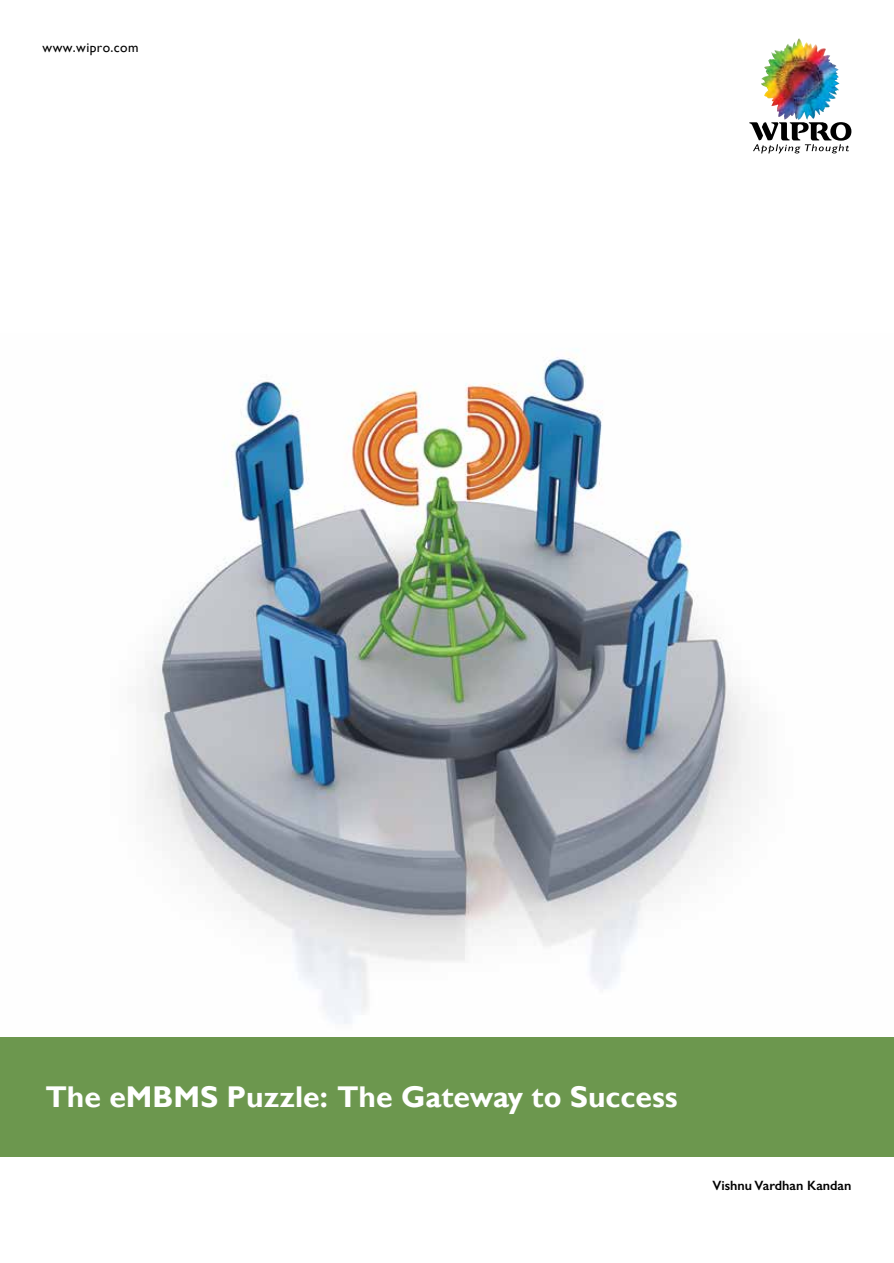
<style>
.page{position:relative;width:894px;height:1263px;background:#fff}
.page>*{position:absolute;margin:0;border:0;box-sizing:border-box;transform-origin:0 0}
.t1{font:700 30px "Gill Sans";color:#fff}
.t2{font:600 13.5px "Gill Sans";color:#000}
.t3{font:13.5px "Gill Sans";letter-spacing:.03em;color:#000}
</style>
<div class="page">
<img style="left:145px;top:349px;width:606px;height:675px">
<div style="left:0;top:1037px;width:893px;height:119px;background:#6c974e"></div>
<svg style="left:749px;top:122px;width:102px;height:31px"></svg>
<img style="left:774px;top:40px;width:24px;height:12px">
<p class="t3" style="left:43px;top:39px;width:97px">www.wipro.com</p>
<p class="t1" style="left:45px;top:1079px;width:633px">The eMBMS Puzzle: The Gateway to Success</p>
<p class="t2" style="left:712px;top:1177px;width:140px">Vishnu Vardhan Kandan</p>
</div>
